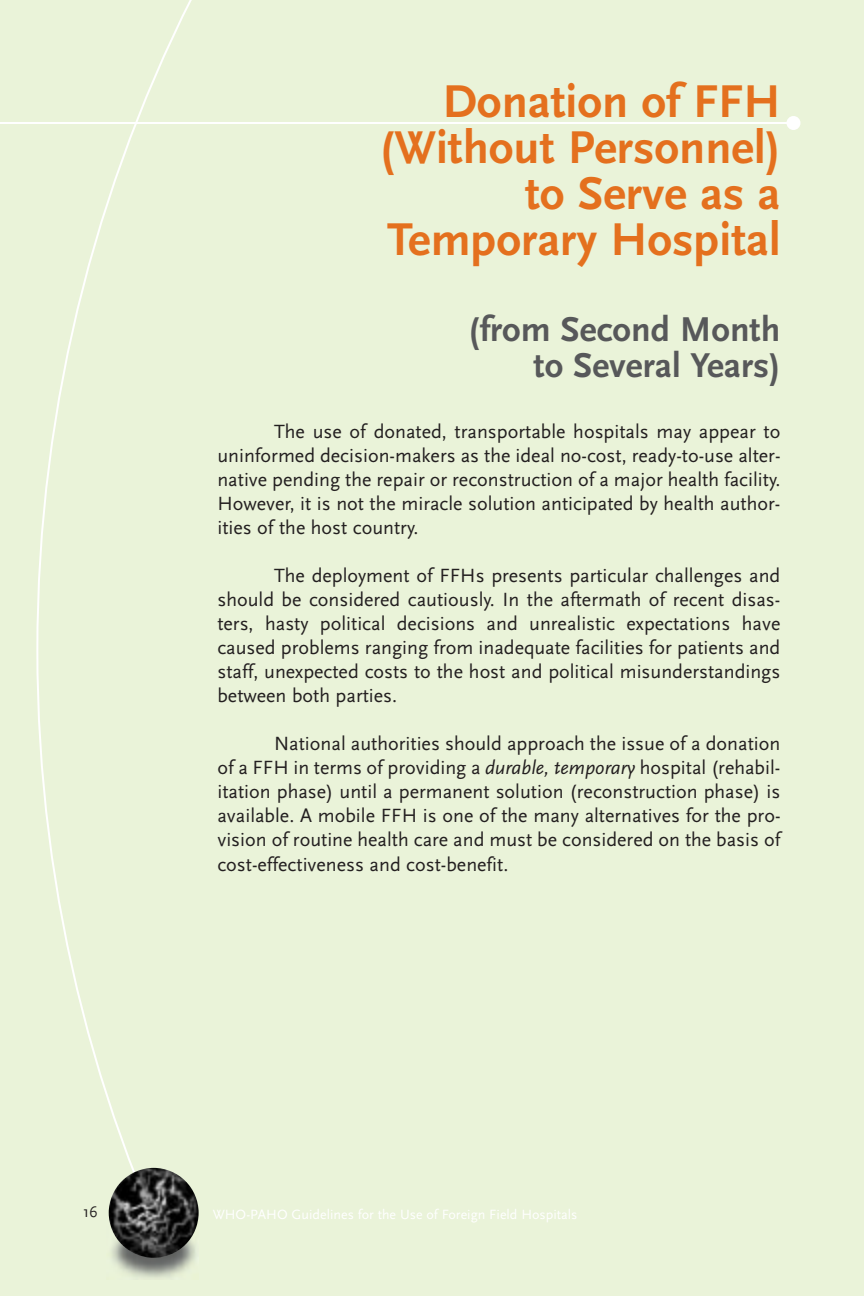
<style>
.page{position:relative;width:864px;height:1296px;background:#eaf3d9}
.page>*{position:absolute;margin:0;border:0;box-sizing:border-box;transform-origin:0 0}
.t1{font:700 48px/46px "Scala Sans";color:#e4701e;text-align:right}
.t2{font:700 36px/36px "Scala Sans";color:#57585a;text-align:right}
.t3{font:20px/24px "Scala Sans";color:#231f20;text-align:justify}
.t4{font:16px "Scala Sans";color:#231f20}
.t5{font:14px "Scala Sans";color:#fff}
.s1{font-style:italic}
</style>
<div class="page">
<svg style="left:36px;top:0;width:160px;height:1213px"></svg>
<img style="left:109px;top:1221px;width:87px;height:57px">
<img style="left:109px;top:1168px;width:90px;height:90px;border-radius:50%">
<hr style="left:0;top:122px;width:791px;height:2px;background:#fff">
<div style="left:786px;top:116px;width:14px;height:14px;background:#fff;border-radius:50%"></div>
<h1 class="t1" style="left:380px;top:78px;width:402px">Donation of FFH (Without Personnel) to Serve as a<br>Temporary Hospital</h1>
<h2 class="t2" style="left:469px;top:310px;width:313px">(from Second Month to Several Years)</h2>
<p class="t3" style="left:217px;top:419px;width:565px;text-indent:57px">The use of donated, transportable hospitals may appear to uninformed decision-makers as the ideal no-cost, ready-to-use alter&shy;native pending the repair or reconstruction of a major health facility.<br>However, it is not the miracle solution anticipated by health author&shy;ities of the host country.</p>
<p class="t3" style="left:217px;top:563px;width:564px;text-indent:57px">The deployment of FFHs presents particular challenges and should be considered cautiously. In the aftermath of recent disas&shy;ters, hasty political decisions and unrealistic expectations have caused problems ranging from inadequate facilities for patients and staff, unexpected costs to the host and political misunderstandings between both parties.</p>
<p class="t3" style="left:217px;top:732px;width:565px;text-indent:57px">National authorities should approach the issue of a donation of a FFH in terms of providing a <span class="s1">durable, temporary</span> hospital (rehabil&shy;itation phase) until a permanent solution (reconstruction phase) is available. A mobile FFH is one of the many alternatives for the pro&shy;vision of routine health care and must be considered on the basis of cost-effectiveness and cost-benefit.</p>
<p class="t4" style="left:83px;top:1202px;width:16px">16</p>
<p class="t5" style="left:213px;top:1206px;width:366px">WHO-PAHO Guidelines for the Use of Foreign Field Hospitals</p>
</div>
